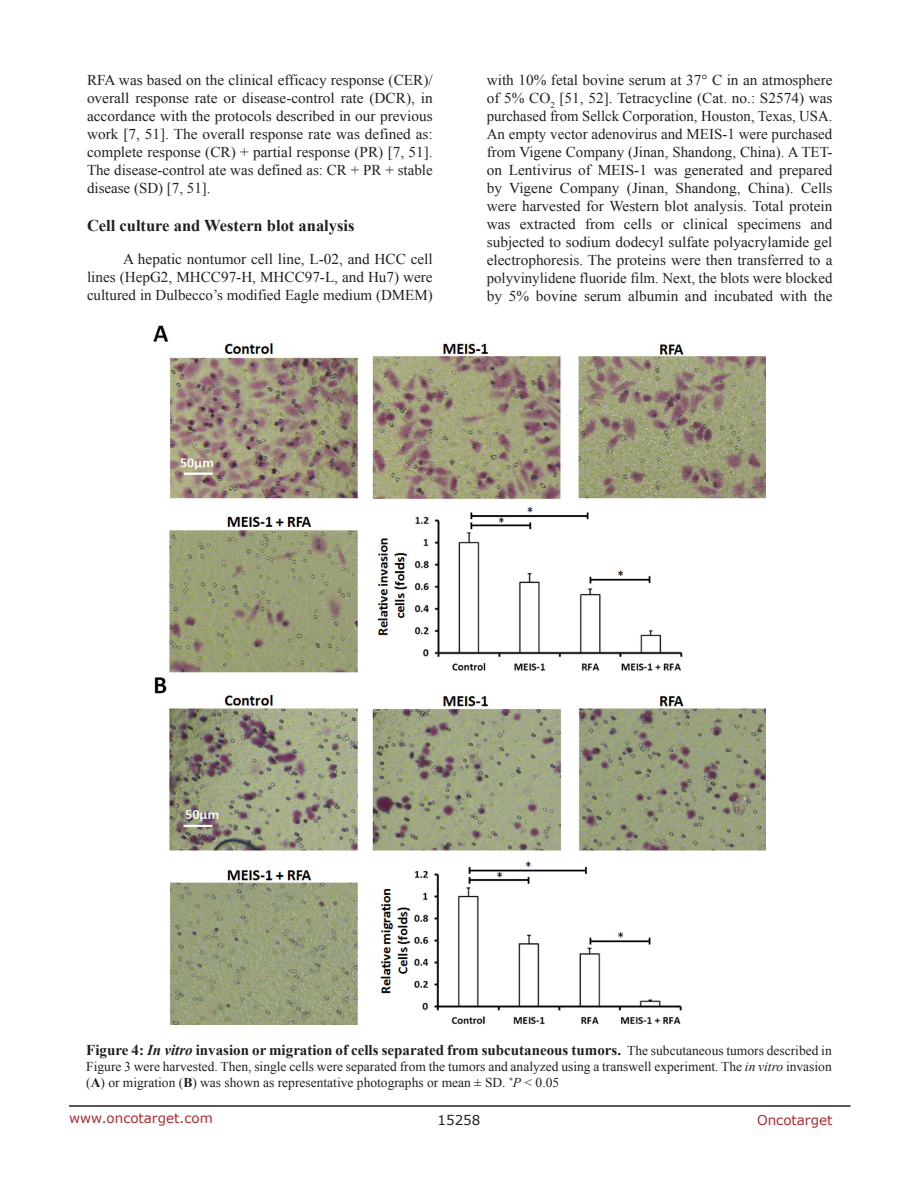
<style>
.page{position:relative;width:918px;height:1188px;background:#fff}
.page>*{position:absolute;margin:0;border:0;box-sizing:border-box;transform-origin:0 0}
.SubHeading_middle{font:700 16.5px "Times New Roman";color:#231f20}
.BodyText{font:15px/18px "Times New Roman";color:#231f20;text-align:justify}
.FigureText{font:700 15px "Times New Roman";color:#231f20}
.FigureText-2{font:13.5px/16.2px "Times New Roman";color:#231f20}
.t1{font:13.5px "Verdana";color:#ac2b31}
.t2{font:13.5px "Verdana";color:#231f20}
.s1{font-style:italic}
.s2{font-weight:400;font-size:13.5px}
.s3{font-weight:700}
</style>
<div class="page">
<hr style="left:69px;top:1105px;width:781px;height:2px;background:#231f20">
<img style="left:154px;top:326px;width:612px;height:698px">
<p class="BodyText" style="left:87px;top:71px;width:347px">RFA was based on the clinical efficacy response (CER)/ overall response rate or disease-control rate (DCR), in accordance with the protocols described in our previous work [7, 51]. The overall response rate was defined as: complete response (CR) + partial response (PR) [7, 51].<br>The disease-control ate was defined as: CR + PR + stable disease (SD) [7, 51].</p>
<p class="SubHeading_middle" style="left:87px;top:214px;width:269px">Cell culture and Western blot analysis</p>
<p class="BodyText" style="left:87px;top:250px;width:347px;text-indent:36px">A hepatic nontumor cell line, L-02, and HCC cell lines (HepG2, MHCC97-H, MHCC97-L, and Hu7) were cultured in Dulbecco’s modified Eagle medium (DMEM)</p>
<p class="BodyText" style="left:487px;top:71px;width:347px">with 10% fetal bovine serum at 37° C in an atmosphere of 5% CO<sub>2</sub> [51, 52]. Tetracycline (Cat. no.: S2574) was purchased from Sellck Corporation, Houston, Texas, USA.<br>An empty vector adenovirus and MEIS-1 were purchased from Vigene Company (Jinan, Shandong, China). A TET&shy;on Lentivirus of MEIS-1 was generated and prepared by Vigene Company (Jinan, Shandong, China). Cells were harvested for Western blot analysis. Total protein was extracted from cells or clinical specimens and subjected to sodium dodecyl sulfate polyacrylamide gel electrophoresis. The proteins were then transferred to a polyvinylidene fluoride film. Next, the blots were blocked by 5% bovine serum albumin and incubated with the</p>
<p class="FigureText" style="left:86px;top:1039px;width:747px">Figure 4: <span class="s1">In vitro</span> invasion or migration of cells separated from subcutaneous tumors. <span class="s2">The subcutaneous tumors described in</span></p>
<p class="FigureText-2" style="left:86px;top:1058px;width:747px">Figure 3 were harvested. Then, single cells were separated from the tumors and analyzed using a transwell experiment. The <span class="s1">in vitro</span> invasion (<span class="s3">A</span>) or migration (<span class="s3">B</span>) was shown as representative photographs or mean ± SD. <sup>*</sup><span class="s1">P</span> &lt; 0.05</p>
<p class="t1" style="left:69px;top:1109px;width:145px">www.oncotarget.com</p>
<p class="t2" style="left:438px;top:1111px;width:44px">15258</p>
<p class="t1" style="left:757px;top:1111px;width:77px">Oncotarget</p>
</div>
